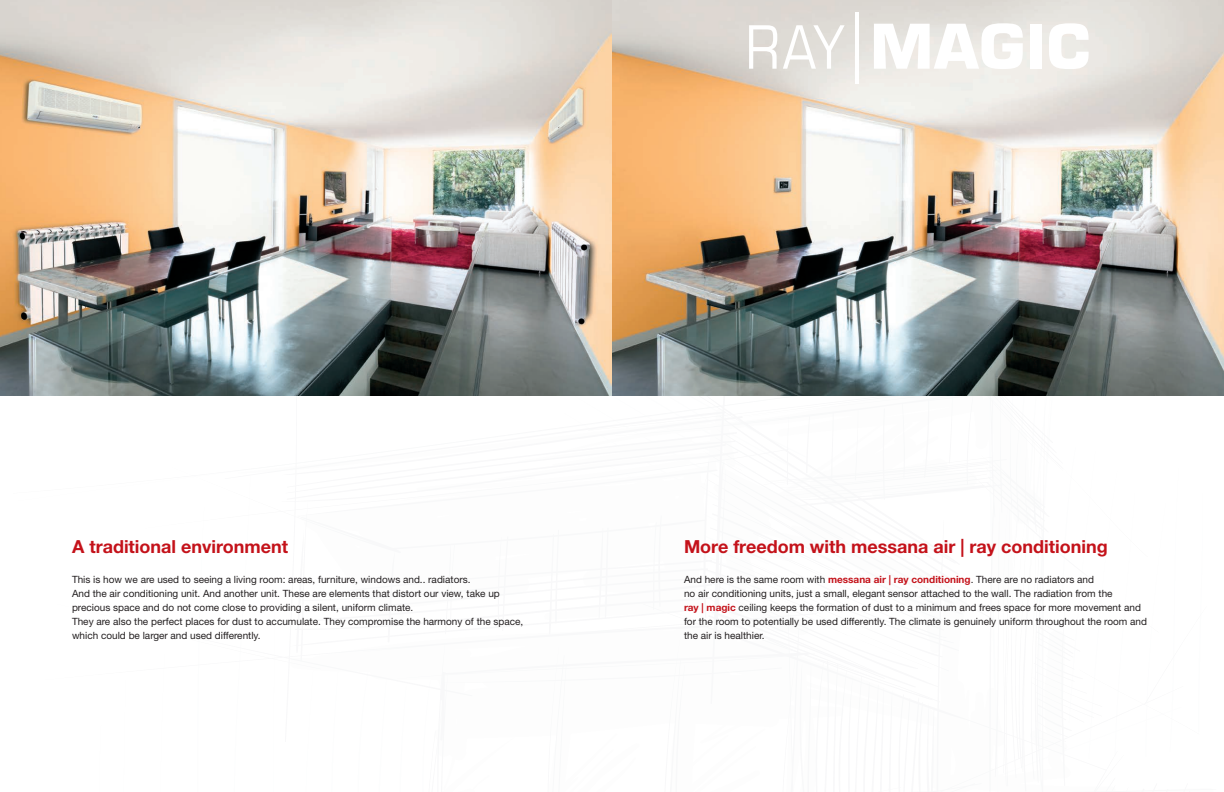
<style>
.page{position:relative;width:1224px;height:792px;background:#fff}
.page>*{position:absolute;margin:0;border:0;box-sizing:border-box;transform-origin:0 0}
.t1{font:700 60px "Eurostile LT Std";letter-spacing:.02em;color:#fff}
.t2{font:700 18px "Helvetica Neue LT Std";color:#c4121a}
.t3{font:10px/14px "Helvetica Neue LT Std";color:#231f20}
.s1{font-weight:400;font-stretch:condensed}
.s2{font-family:"Futura Std";font-weight:300;font-size:72px}
.s3{font-weight:700;color:#c4121a}
</style>
<div class="page">
<img style="left:0;top:0;width:1224px;height:396px">
<h1 class="t1" style="left:745px;top:10px;width:347px"><span class="s1">RAY</span><span class="s2">|</span>MAGIC</h1>
<h2 class="t2" style="left:72px;top:535px;width:218px">A traditional environment</h2>
<p class="t3" style="left:72px;top:572px;width:453px">This is how we are used to seeing a living room: areas, furniture, windows and.. radiators.<br>And the air conditioning unit. And another unit. These are elements that distort our view, take up precious space and do not come close to providing a silent, uniform climate.<br>They are also the perfect places for dust to accumulate. They compromise the harmony of the space, which could be larger and used differently.</p>
<h2 class="t2" style="left:684px;top:535px;width:425px">More freedom with messana air | ray conditioning</h2>
<p class="t3" style="left:684px;top:572px;width:465px">And here is the same room with <span class="s3">messana air | ray conditioning</span>. There are no radiators and<br>no air conditioning units, just a small, elegant sensor attached to the wall. The radiation from the<br><span class="s3">ray | magic</span> ceiling keeps the formation of dust to a minimum and frees space for more movement and for the room to potentially be used differently. The climate is genuinely uniform throughout the room and the air is healthier.</p>
</div>
